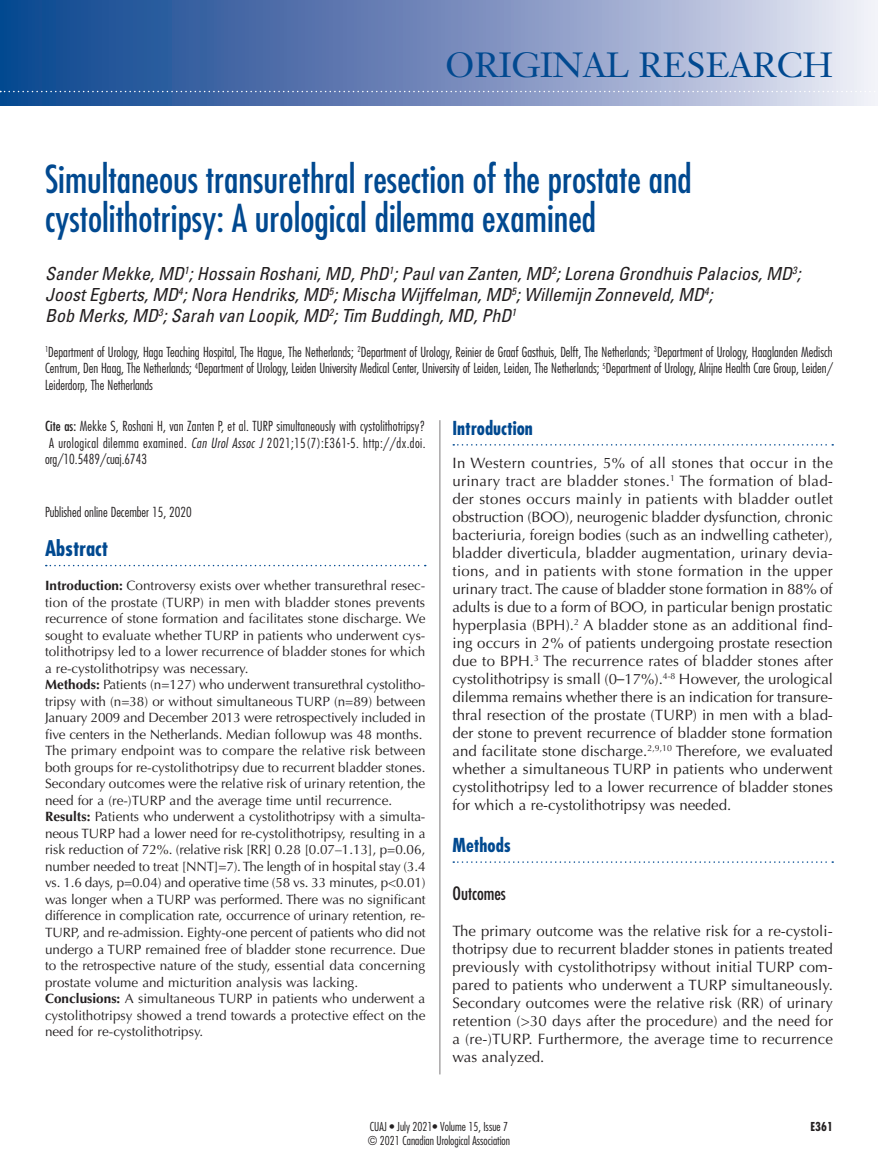
<style>
.page{position:relative;width:878px;height:1175px;background:#fff}
.page>*{position:absolute;margin:0;border:0;box-sizing:border-box;transform-origin:0 0}
.T25{font:condensed 37.5px/39px "Futura";color:#014990}
.SF-Blue{font:34.5px "Janson Text";color:#014990}
.ABH{font:700 condensed 21px "Futura";color:#014990}
.t1{font:700 condensed 18.75px "Futura";color:#014990}
.N12{font:italic condensed 18px/21px "Univers";color:#231f20}
.t2{font:condensed 18px "Futura";color:#231f20}
.PJ{font:15px/18px "Optima";color:#231f20;text-align:justify}
.ABS{font:13.5px/16.5px "Optima";color:#231f20;text-align:justify}
.PJ9{font:300 condensed 13.5px/16.5px "Futura";color:#231f20;text-align:justify}
.t3{font:300 condensed 12px "Futura";color:#231f20}
.t4{font:700 condensed 12px "Futura";color:#231f20}
.s1{font-weight:400}
.s2{font-style:italic}
.s3{font-weight:700}
.s4{font-family:"Century Gothic"}
</style>
<div class="page">
<svg style="left:0;top:0;width:878px;height:105px;background:#768fbd"></svg>
<hr style="left:439px;top:420px;width:1px;height:654px;background:#231f20">
<svg style="left:46px;top:565px;width:379px;height:1px"></svg>
<svg style="left:453px;top:444px;width:380px;height:1px"></svg>
<svg style="left:453px;top:861px;width:380px;height:1px"></svg>
<svg style="left:0;top:91px;width:878px;height:1px"></svg>
<p class="SF-Blue" style="left:445px;top:43px;width:389px">ORIGINAL RESEARCH</p>
<p class="T25" style="left:45px;top:159px;width:648px">Simultaneous transurethral resection of the prostate and cystolithotripsy: A urological dilemma examined</p>
<p class="N12" style="left:45px;top:263px;width:757px">Sander Mekke, MD<sup>1</sup>; Hossain Roshani, MD, PhD<sup>1</sup>; Paul van Zanten, MD<sup>2</sup>; Lorena Grondhuis Palacios, MD<sup>3</sup>;<br>Joost Egberts, MD<sup>4</sup>; Nora Hendriks, MD<sup>5</sup>; Mischa Wijffelman, MD<sup>5</sup>; Willemijn Zonneveld, MD<sup>4</sup>;<br>Bob Merks, MD<sup>3</sup>; Sarah van Loopik, MD<sup>2</sup>; Tim Buddingh, MD, PhD<sup>1</sup></p>
<p class="PJ9" style="left:45px;top:343px;width:789px"><sup>1</sup>Department of Urology, Haga Teaching Hospital, The Hague, The Netherlands; <sup>2</sup>Department of Urology, Reinier de Graaf Gasthuis, Delft, The Netherlands; <sup>3</sup>Department of Urology, Haaglanden Medisch Centrum, Den Haag, The Netherlands; <sup>4</sup>Department of Urology, Leiden University Medical Center, University of Leiden, Leiden, The Netherlands; <sup>5</sup>Department of Urology, Alrijne Health Care Group, Leiden/ Leiderdorp, The Netherlands</p>
<p class="PJ9" style="left:45px;top:418px;width:382px"><span class="s1">Cite as:</span> Mekke S, Roshani H, van Zanten P, et al. TURP simultaneously with cystolithotripsy?<br>A urological dilemma examined. <span class="s2">Can Urol Assoc J</span> 2021;15(7):E361-5. http://dx.doi. org/10.5489/cuaj.6743</p>
<p class="PJ9" style="left:45px;top:503px;width:148px">Published online December 15, 2020</p>
<p class="ABH" style="left:45px;top:534px;width:65px">Abstract</p>
<p class="ABS" style="left:45px;top:577px;width:382px"><span class="s3">Introduction:</span> Controversy exists over whether transurethral resec&shy;tion of the prostate (TURP) in men with bladder stones prevents recurrence of stone formation and facilitates stone discharge. We sought to evaluate whether TURP in patients who underwent cys&shy;tolithotripsy led to a lower recurrence of bladder stones for which a re-cystolithotripsy was necessary.</p>
<p class="ABS" style="left:45px;top:676px;width:382px"><span class="s3">Methods:</span> Patients (n=127) who underwent transurethral cystolitho&shy;tripsy with (n=38) or without simultaneous TURP (n=89) between January 2009 and December 2013 were retrospectively included in five centers in the Netherlands. Median followup was 48 months.</p>
<p class="ABS" style="left:45px;top:742px;width:382px">The primary endpoint was to compare the relative risk between both groups for re-cystolithotripsy due to recurrent bladder stones.<br>Secondary outcomes were the relative risk of urinary retention, the need for a (re-)TURP and the average time until recurrence.</p>
<p class="ABS" style="left:45px;top:808px;width:382px"><span class="s3">Results:</span> Patients who underwent a cystolithotripsy with a simulta&shy;neous TURP had a lower need for re-cystolithotripsy, resulting in a risk reduction of 72%. (relative risk [RR] 0.28 [0.07–1.13], p=0.06, number needed to treat [NNT]=7). The length of in hospital stay (3.4 vs. 1.6 days, p=0.04) and operative time (58 vs. 33 minutes, p&lt;0.01) was longer when a TURP was performed. There was no significant difference in complication rate, occurrence of urinary retention, re-TURP, and re-admission. Eighty-one percent of patients who did not undergo a TURP remained free of bladder stone recurrence. Due to the retrospective nature of the study, essential data concerning prostate volume and micturition analysis was lacking.</p>
<p class="ABS" style="left:45px;top:990px;width:382px"><span class="s3">Conclusions:</span> A simultaneous TURP in patients who underwent a cystolithotripsy showed a trend towards a protective effect on the need for re-cystolithotripsy.</p>
<h1 class="t1" style="left:452px;top:416px;width:82px">Introduction</h1>
<p class="PJ" style="left:452px;top:454px;width:382px">In Western countries, 5% of all stones that occur in the urinary tract are bladder stones.<sup>1</sup> The formation of blad&shy;der stones occurs mainly in patients with bladder outlet obstruction (BOO), neurogenic bladder dysfunction, chronic bacteriuria, foreign bodies (such as an indwelling catheter), bladder diverticula, bladder augmentation, urinary devia&shy;tions, and in patients with stone formation in the upper urinary tract. The cause of bladder stone formation in 88% of adults is due to a form of BOO, in particular benign prostatic hyperplasia (BPH).<sup>2</sup> A bladder stone as an additional find&shy;ing occurs in 2% of patients undergoing prostate resection due to BPH.<sup>3</sup> The recurrence rates of bladder stones after cystolithotripsy is small (0<span class="s4">–</span>17%).<sup>4-8</sup> However, the urological dilemma remains whether there is an indication for transure&shy;thral resection of the prostate (TURP) in men with a blad&shy;der stone to prevent recurrence of bladder stone formation and facilitate stone discharge.<sup>2,9,10</sup> Therefore, we evaluated whether a simultaneous TURP in patients who underwent cystolithotripsy led to a lower recurrence of bladder stones for which a re-cystolithotripsy was needed.</p>
<h1 class="t1" style="left:452px;top:833px;width:60px">Methods</h1>
<h2 class="t2" style="left:452px;top:882px;width:55px">Outcomes</h2>
<p class="PJ" style="left:452px;top:922px;width:382px">The primary outcome was the relative risk for a re-cystoli&shy;thotripsy due to recurrent bladder stones in patients treated previously with cystolithotripsy without initial TURP com&shy;pared to patients who underwent a TURP simultaneously.<br>Secondary outcomes were the relative risk (RR) of urinary retention (&gt;30 days after the procedure) and the need for a (re-)TURP. Furthermore, the average time to recurrence was analyzed.</p>
<p class="t3" style="left:370px;top:1118px;width:140px">CUAJ • July 2021• Volume 15, Issue 7</p>
<p class="t3" style="left:368px;top:1133px;width:144px">© 2021 Canadian Urological Association</p>
<p class="t4" style="left:810px;top:1118px;width:24px">E361</p>
</div>
